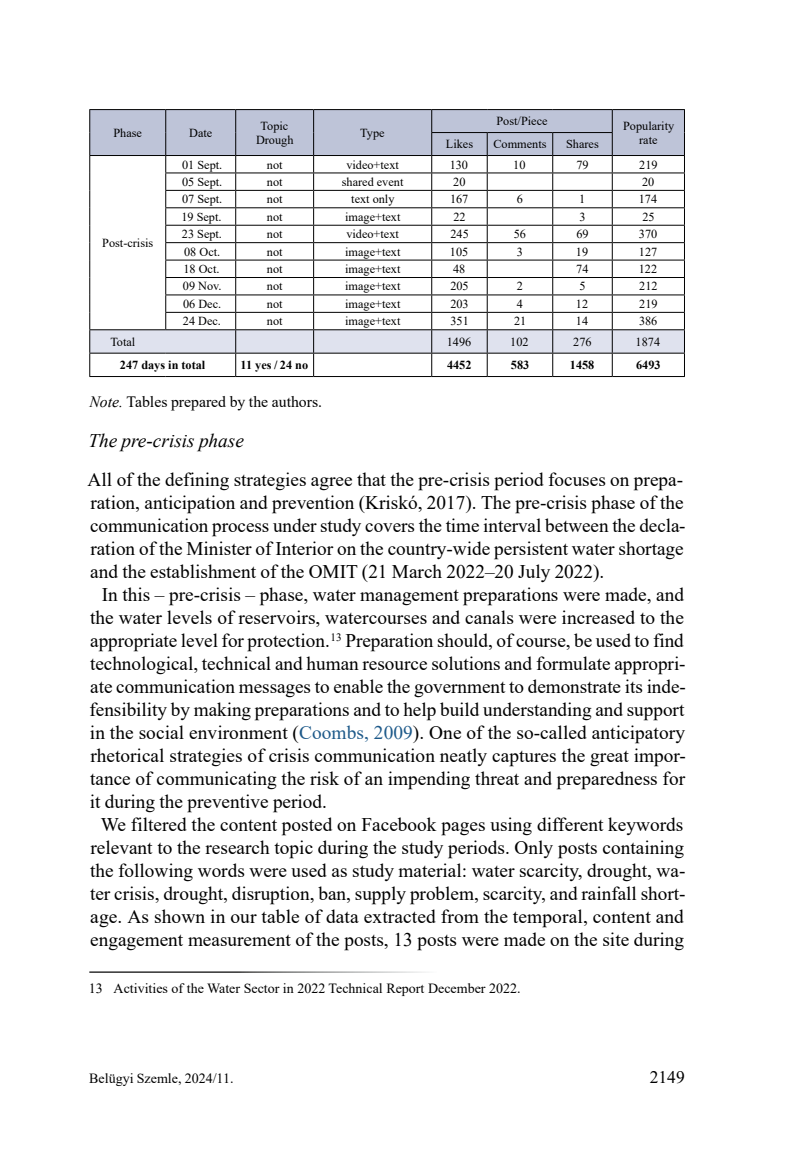
<style>
.page{position:relative;width:794px;height:1166px;background:#fff}
.page>*{position:absolute;margin:0;border:0;box-sizing:border-box;transform-origin:0 0}
.t1{font:19.25px/22.9px "Times New Roman";color:#000}
.t2{font:italic 19.25px "Times New Roman";color:#000}
.t3{font:17.5px "Times New Roman";color:#000}
.t4{font:15.75px "Times New Roman";color:#000}
.t5{font:14px "Times New Roman";color:#000}
.t6{font:12.25px/14px "Times New Roman";color:#000;text-align:center}
.t7{font:700 12.25px "Times New Roman";color:#000}
.s1{font-style:italic}
.s2{color:#1e5a8a}
</style>
<div class="page">
<hr style="left:89px;top:109px;width:77px;height:1px;background:#000">
<hr style="left:166px;top:109px;width:70px;height:1px;background:#000">
<hr style="left:236px;top:109px;width:78px;height:1px;background:#000">
<hr style="left:314px;top:109px;width:118px;height:1px;background:#000">
<hr style="left:432px;top:109px;width:55px;height:1px;background:#000">
<hr style="left:487px;top:109px;width:66px;height:1px;background:#000">
<hr style="left:553px;top:109px;width:59px;height:1px;background:#000">
<hr style="left:612px;top:109px;width:73px;height:1px;background:#000">
<svg style="left:89px;top:110px;width:596px;height:266px"></svg>
<hr style="left:89px;top:376px;width:77px;height:1px;background:#000">
<hr style="left:166px;top:376px;width:70px;height:1px;background:#000">
<hr style="left:236px;top:376px;width:78px;height:1px;background:#000">
<hr style="left:314px;top:376px;width:118px;height:1px;background:#000">
<hr style="left:432px;top:376px;width:55px;height:1px;background:#000">
<hr style="left:487px;top:376px;width:66px;height:1px;background:#000">
<hr style="left:553px;top:376px;width:59px;height:1px;background:#000">
<hr style="left:612px;top:376px;width:73px;height:1px;background:#000">
<p class="t6" style="left:113px;top:125px;width:30px">Phase</p>
<p class="t6" style="left:189px;top:125px;width:25px">Date</p>
<p class="t6" style="left:256px;top:118px;width:39px">Topic<br>Drough</p>
<p class="t6" style="left:360px;top:125px;width:26px">Type</p>
<p class="t6" style="left:496px;top:114px;width:53px">Post/Piece</p>
<p class="t6" style="left:446px;top:137px;width:29px">Likes</p>
<p class="t6" style="left:493px;top:137px;width:55px">Comments</p>
<p class="t6" style="left:566px;top:137px;width:34px">Shares</p>
<p class="t6" style="left:623px;top:118px;width:53px">Popularity rate</p>
<p class="t6" style="left:102px;top:235px;width:53px">Post-crisis</p>
<p class="t6" style="left:182px;top:157px;width:42px">01 Sept.</p>
<p class="t6" style="left:267px;top:157px;width:17px">not</p>
<p class="t6" style="left:346px;top:157px;width:54px">video+text</p>
<p class="t6" style="left:450px;top:157px;width:20px">130</p>
<p class="t6" style="left:513px;top:157px;width:14px">10</p>
<p class="t6" style="left:576px;top:157px;width:14px">79</p>
<p class="t6" style="left:639px;top:157px;width:20px">219</p>
<p class="t6" style="left:182px;top:174px;width:42px">05 Sept.</p>
<p class="t6" style="left:267px;top:174px;width:17px">not</p>
<p class="t6" style="left:342px;top:174px;width:63px">shared event</p>
<p class="t6" style="left:453px;top:174px;width:14px">20</p>
<p class="t6" style="left:642px;top:174px;width:14px">20</p>
<p class="t6" style="left:182px;top:192px;width:42px">07 Sept.</p>
<p class="t6" style="left:267px;top:192px;width:17px">not</p>
<p class="t6" style="left:351px;top:192px;width:45px">text only</p>
<p class="t6" style="left:450px;top:192px;width:20px">167</p>
<p class="t6" style="left:517px;top:192px;width:8px">6</p>
<p class="t6" style="left:579px;top:192px;width:8px">1</p>
<p class="t6" style="left:639px;top:192px;width:20px">174</p>
<p class="t6" style="left:181px;top:209px;width:42px">19 Sept.</p>
<p class="t6" style="left:267px;top:209px;width:17px">not</p>
<p class="t6" style="left:345px;top:209px;width:57px">image+text</p>
<p class="t6" style="left:453px;top:209px;width:14px">22</p>
<p class="t6" style="left:579px;top:209px;width:8px">3</p>
<p class="t6" style="left:642px;top:209px;width:14px">25</p>
<p class="t6" style="left:182px;top:227px;width:42px">23 Sept.</p>
<p class="t6" style="left:267px;top:227px;width:17px">not</p>
<p class="t6" style="left:346px;top:227px;width:54px">video+text</p>
<p class="t6" style="left:450px;top:227px;width:20px">245</p>
<p class="t6" style="left:514px;top:227px;width:14px">56</p>
<p class="t6" style="left:576px;top:227px;width:14px">69</p>
<p class="t6" style="left:639px;top:227px;width:20px">370</p>
<p class="t6" style="left:184px;top:244px;width:38px">08 Oct.</p>
<p class="t6" style="left:267px;top:244px;width:17px">not</p>
<p class="t6" style="left:345px;top:244px;width:57px">image+text</p>
<p class="t6" style="left:450px;top:244px;width:20px">105</p>
<p class="t6" style="left:517px;top:244px;width:8px">3</p>
<p class="t6" style="left:576px;top:244px;width:14px">19</p>
<p class="t6" style="left:639px;top:244px;width:20px">127</p>
<p class="t6" style="left:183px;top:261px;width:38px">18 Oct.</p>
<p class="t6" style="left:267px;top:261px;width:17px">not</p>
<p class="t6" style="left:345px;top:261px;width:57px">image+text</p>
<p class="t6" style="left:453px;top:261px;width:14px">48</p>
<p class="t6" style="left:576px;top:261px;width:14px">74</p>
<p class="t6" style="left:639px;top:261px;width:20px">122</p>
<p class="t6" style="left:183px;top:279px;width:40px">09 Nov.</p>
<p class="t6" style="left:267px;top:279px;width:17px">not</p>
<p class="t6" style="left:345px;top:279px;width:57px">image+text</p>
<p class="t6" style="left:450px;top:279px;width:20px">205</p>
<p class="t6" style="left:517px;top:279px;width:8px">2</p>
<p class="t6" style="left:579px;top:279px;width:8px">5</p>
<p class="t6" style="left:639px;top:279px;width:20px">212</p>
<p class="t6" style="left:183px;top:296px;width:40px">06 Dec.</p>
<p class="t6" style="left:267px;top:296px;width:17px">not</p>
<p class="t6" style="left:345px;top:296px;width:57px">image+text</p>
<p class="t6" style="left:450px;top:296px;width:20px">203</p>
<p class="t6" style="left:516px;top:296px;width:8px">4</p>
<p class="t6" style="left:576px;top:296px;width:14px">12</p>
<p class="t6" style="left:639px;top:296px;width:20px">219</p>
<p class="t6" style="left:183px;top:314px;width:40px">24 Dec.</p>
<p class="t6" style="left:267px;top:314px;width:17px">not</p>
<p class="t6" style="left:345px;top:314px;width:57px">image+text</p>
<p class="t6" style="left:450px;top:314px;width:20px">351</p>
<p class="t6" style="left:514px;top:314px;width:14px">21</p>
<p class="t6" style="left:576px;top:314px;width:14px">14</p>
<p class="t6" style="left:639px;top:314px;width:20px">386</p>
<p class="t6" style="left:110px;top:334px;width:27px">Total</p>
<p class="t6" style="left:447px;top:334px;width:26px">1496</p>
<p class="t6" style="left:510px;top:334px;width:20px">102</p>
<p class="t6" style="left:573px;top:334px;width:20px">276</p>
<p class="t6" style="left:635px;top:334px;width:26px">1874</p>
<p class="t7" style="left:120px;top:356px;width:87px">247 days in total</p>
<p class="t7" style="left:240px;top:356px;width:69px">11 yes / 24 no</p>
<p class="t7" style="left:447px;top:356px;width:26px">4452</p>
<p class="t7" style="left:511px;top:356px;width:20px">583</p>
<p class="t7" style="left:570px;top:356px;width:26px">1458</p>
<p class="t7" style="left:636px;top:356px;width:26px">6493</p>
<p class="t4" style="left:89px;top:390px;width:234px"><span class="s1">Note.</span> Tables prepared by the authors.</p>
<p class="t2" style="left:88px;top:427px;width:157px">The pre-crisis phase</p>
<p class="t1" style="left:88px;top:468px;width:599px">All of the defining strategies agree that the pre-crisis period focuses on prepa&shy;ration, anticipation and prevention (Kriskó, 2017). The pre-crisis phase of the communication process under study covers the time interval between the decla&shy;ration of the Minister of Interior on the country-wide persistent water shortage and the establishment of the OMIT (21 March 2022–20 July 2022).</p>
<p class="t1" style="left:102px;top:583px;width:583px">In this – pre-crisis – phase, water management preparations were made, and</p>
<p class="t1" style="left:90px;top:606px;width:595px">the water levels of reservoirs, watercourses and canals were increased to the</p>
<p class="t1" style="left:90px;top:629px;width:595px">appropriate level for protection. <sup>13</sup> Preparation should, of course, be used to find</p>
<p class="t1" style="left:90px;top:652px;width:597px">technological, technical and human resource solutions and formulate appropri-</p>
<p class="t1" style="left:90px;top:675px;width:597px">ate communication messages to enable the government to demonstrate its inde-</p>
<p class="t1" style="left:89px;top:698px;width:596px">fensibility by making preparations and to help build understanding and support</p>
<p class="t1" style="left:90px;top:721px;width:596px">in the social environment (<span class="s2">Coombs, 2009</span>). One of the so-called anticipatory</p>
<p class="t1" style="left:90px;top:744px;width:597px">rhetorical strategies of crisis communication neatly captures the great impor-</p>
<p class="t1" style="left:90px;top:767px;width:596px">tance of communicating the risk of an impending threat and preparedness for</p>
<p class="t1" style="left:90px;top:790px;width:239px">it during the preventive period.</p>
<p class="t1" style="left:101px;top:813px;width:584px">We filtered the content posted on Facebook pages using different keywords</p>
<p class="t1" style="left:90px;top:836px;width:595px">relevant to the research topic during the study periods. Only posts containing</p>
<p class="t1" style="left:90px;top:859px;width:597px">the following words were used as study material: water scarcity, drought, wa-</p>
<p class="t1" style="left:90px;top:882px;width:597px">ter crisis, drought, disruption, ban, supply problem, scarcity, and rainfall short-</p>
<p class="t1" style="left:90px;top:905px;width:595px">age. As shown in our table of data extracted from the temporal, content and</p>
<p class="t1" style="left:90px;top:928px;width:595px">engagement measurement of the posts, 13 posts were made on the site during</p>
<p class="t5" style="left:89px;top:978px;width:433px">13 Activities of the Water Sector in 2022 Technical Report December 2022.</p>
<p class="t5" style="left:89px;top:1069px;width:146px">Belügyi Szemle, 2024/11.</p>
<p class="t3" style="left:650px;top:1065px;width:36px">2149</p>
</div>
